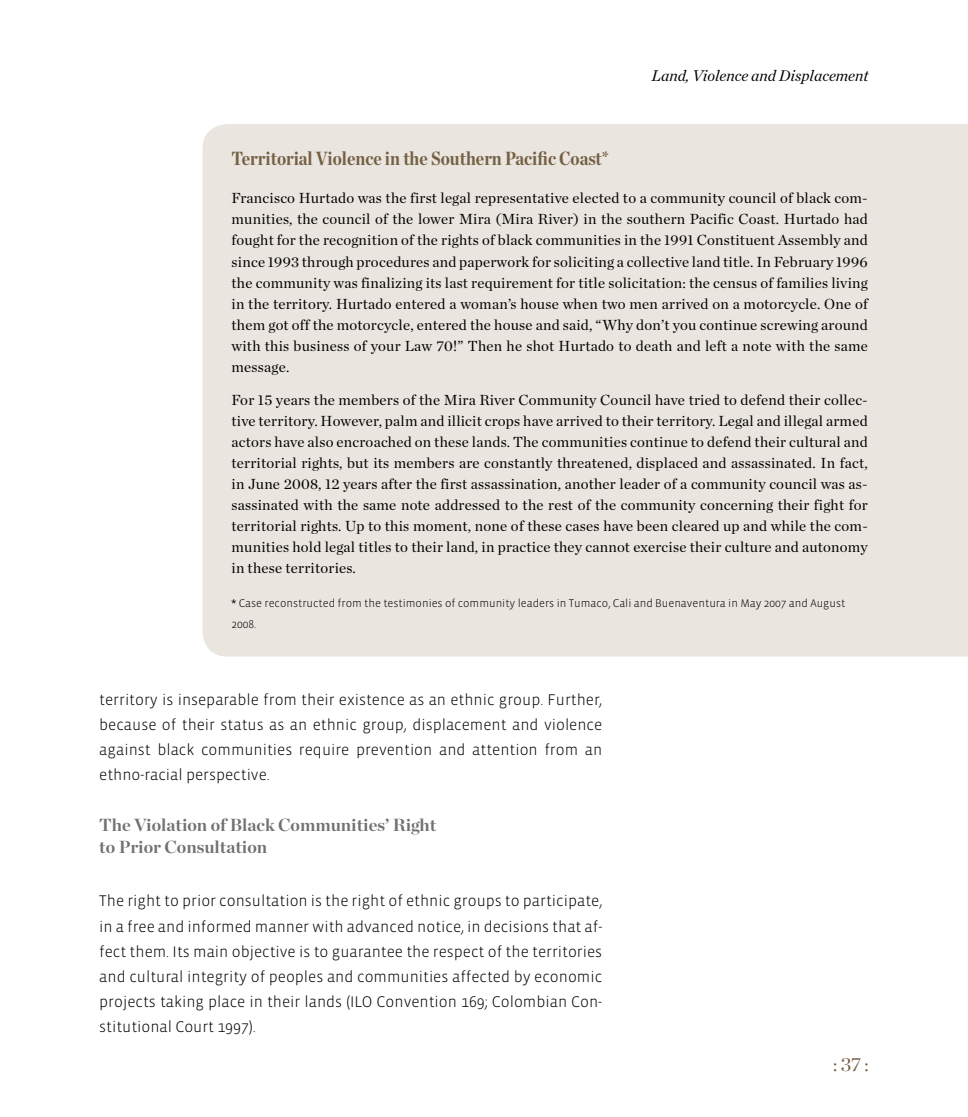
<style>
.page{position:relative;width:968px;height:1117px;background:#fff}
.page>*{position:absolute;margin:0;border:0;box-sizing:border-box;transform-origin:0 0}
.t1{font:700 19.25px "Chronicle Deck Cond";color:#746044}
.t2{font:19.25px "Chronicle Display";color:#746044}
.t3{font:700 17.5px/22.8px "Chronicle Display";color:#707173}
.t4{font:300 15.75px/25.2px "Vista Sans";color:#000;text-align:justify}
.t5{font:italic 15.75px "Chronicle Deck";color:#000}
.t6{font:14.88px/21px "Chronicle Deck";letter-spacing:.015em;color:#000;text-align:justify}
.t7{font:300 11.38px/21px "Vista Sans";color:#000}
.s1{font-family:"Vista Sans Alt";font-weight:400}
</style>
<div class="page">
<div style="left:202px;top:124px;width:765px;height:532px;background:#eae5df"></div>
<p class="t5" style="left:651px;top:64px;width:218px">Land, Violence and Displacement</p>
<p class="t1" style="left:231px;top:143px;width:379px">Territorial Violence in the Southern Pacific Coast*</p>
<p class="t6" style="left:231px;top:187px;width:637px">Francisco Hurtado was the first legal representative elected to a community council of black com&shy;munities, the council of the lower Mira (Mira River) in the southern Pacific Coast. Hurtado had fought for the recognition of the rights of black communities in the 1991 Constituent Assembly and since 1993 through procedures and paperwork for soliciting a collective land title. In February 1996 the community was finalizing its last requirement for title solicitation: the census of families living in the territory. Hurtado entered a woman’s house when two men arrived on a motorcycle. One of them got off the motorcycle, entered the house and said, “Why don’t you continue screwing around with this business of your Law 70!” Then he shot Hurtado to death and left a note with the same message.</p>
<p class="t6" style="left:231px;top:388px;width:637px">For 15 years the members of the Mira River Community Council have tried to defend their collec&shy;tive territory. However, palm and illicit crops have arrived to their territory. Legal and illegal armed actors have also encroached on these lands. The communities continue to defend their cultural and territorial rights, but its members are constantly threatened, displaced and assassinated. In fact, in June 2008, 12 years after the first assassination, another leader of a community council was as&shy;sassinated with the same note addressed to the rest of the community concerning their fight for territorial rights. Up to this moment, none of these cases have been cleared up and while the com&shy;munities hold legal titles to their land, in practice they cannot exercise their culture and autonomy in these territories.</p>
<p class="t7" style="left:231px;top:592px;width:615px"><span class="s1">*</span> Case reconstructed from the testimonies of community leaders in Tumaco, Cali and Buenaventura in May 2007 and August<br>2008.</p>
<p class="t4" style="left:99px;top:686px;width:504px">territory is inseparable from their existence as an ethnic group. Further, because of their status as an ethnic group, displacement and violence against black communities require prevention and attention from an ethno-racial perspective.</p>
<p class="t3" style="left:99px;top:811px;width:338px">The Violation of Black Communities’ Right to Prior Consultation</p>
<p class="t4" style="left:99px;top:888px;width:504px">The right to prior consultation is the right of ethnic groups to participate, in a free and informed manner with advanced notice, in decisions that af&shy;fect them. Its main objective is to guarantee the respect of the territories and cultural integrity of peoples and communities affected by economic projects taking place in their lands (ILO Convention 169; Colombian Con&shy;stitutional Court 1997).</p>
<p class="t2" style="left:832px;top:1048px;width:37px">: 37 :</p>
</div>
